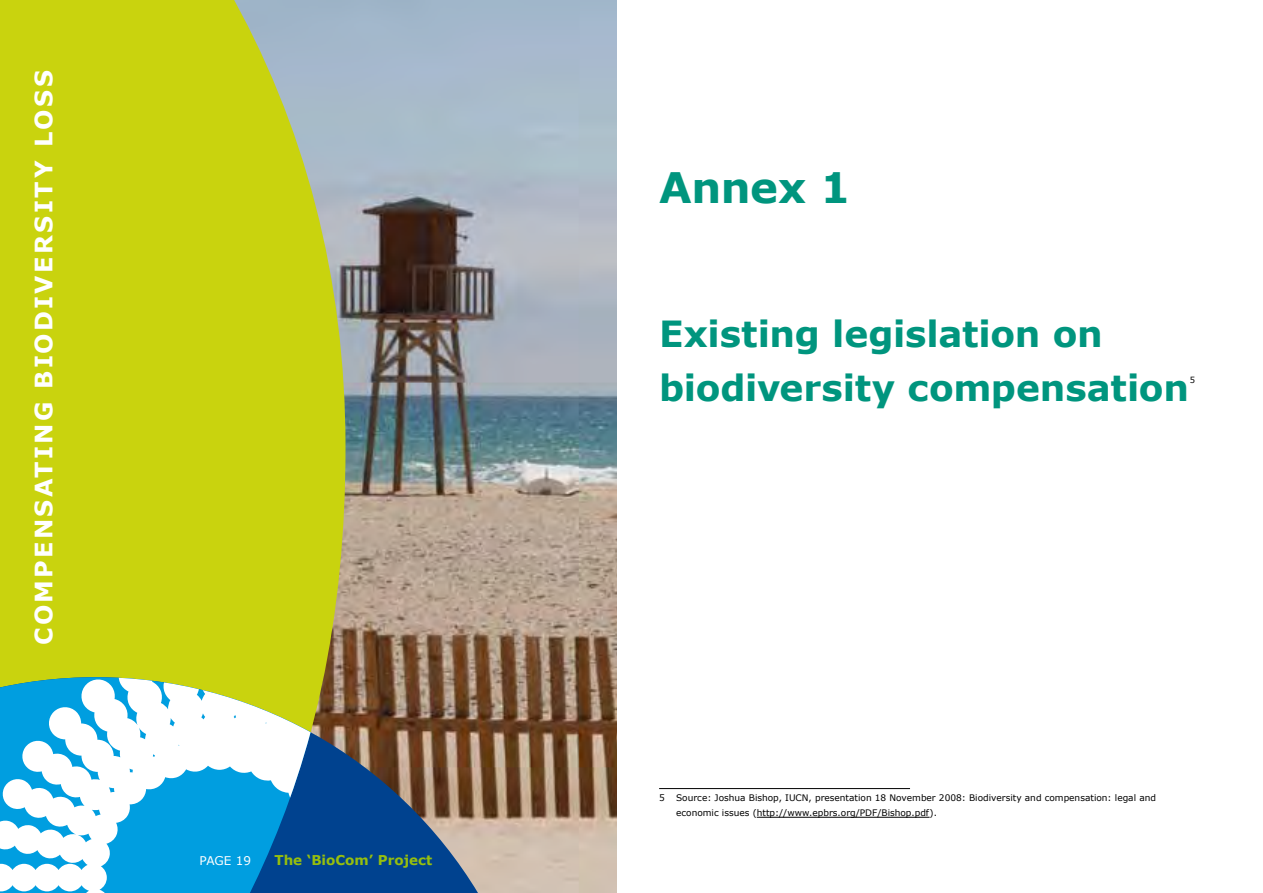
<style>
.page{position:relative;width:1263px;height:893px;background:#fff}
.page>*{position:absolute;margin:0;border:0;box-sizing:border-box;transform-origin:0 0}
.t1{font:700 42px "Verdana";letter-spacing:-.01em;color:#00957e}
.t2{font:700 36px/54px "Verdana";letter-spacing:-.01em;color:#00957e}
.t3{font:700 24px "Verdana";letter-spacing:.095em;color:#fff}
.t4{font:700 13.5px "Verdana";color:#97bf0d}
.t5{font:12px "Verdana";color:#fff}
.t6{font:9px/15px "Verdana";color:#000}
.t7{font:8.4px "Verdana";color:#000}
</style>
<div class="page">
<img style="left:345px;top:0;width:271px;height:893px">
<svg style="left:0;top:0;width:345px;height:677px;fill:#c9d30e"></svg>
<svg style="left:311px;top:677px;width:175px;height:216px"></svg>
<svg style="left:0;top:677px;width:311px;height:216px"></svg>
<hr style="left:659px;top:788px;width:251px;height:1px;background:#000">
<hr style="left:757px;top:817px;width:172px;height:1px;background:#000">
<h3 class="t3" style="left:28px;top:645px;width:576px;rotate:-90deg">COMPENSATING BIODIVERSITY LOSS</h3>
<h3 class="t5" style="left:199px;top:853px;width:53px">page 19</h3>
<h3 class="t4" style="left:274px;top:851px;width:159px">The ‘BioCom’ Project</h3>
<h1 class="t1" style="left:659px;top:160px;width:193px">Annex 1</h1>
<h2 class="t2" style="left:659px;top:307px;width:531px">Existing legislation on biodiversity compensation</h2>
<p class="t7" style="left:1190px;top:375px;width:7px">5</p>
<p class="t6" style="left:659px;top:791px;width:7px">5</p>
<p class="t6" style="left:676px;top:791px;width:481px">Source: Joshua Bishop, IUCN, presentation 18 November 2008: Biodiversity and compensation: legal and economic issues (http://www.epbrs.org/PDF/Bishop.pdf).</p>
</div>
